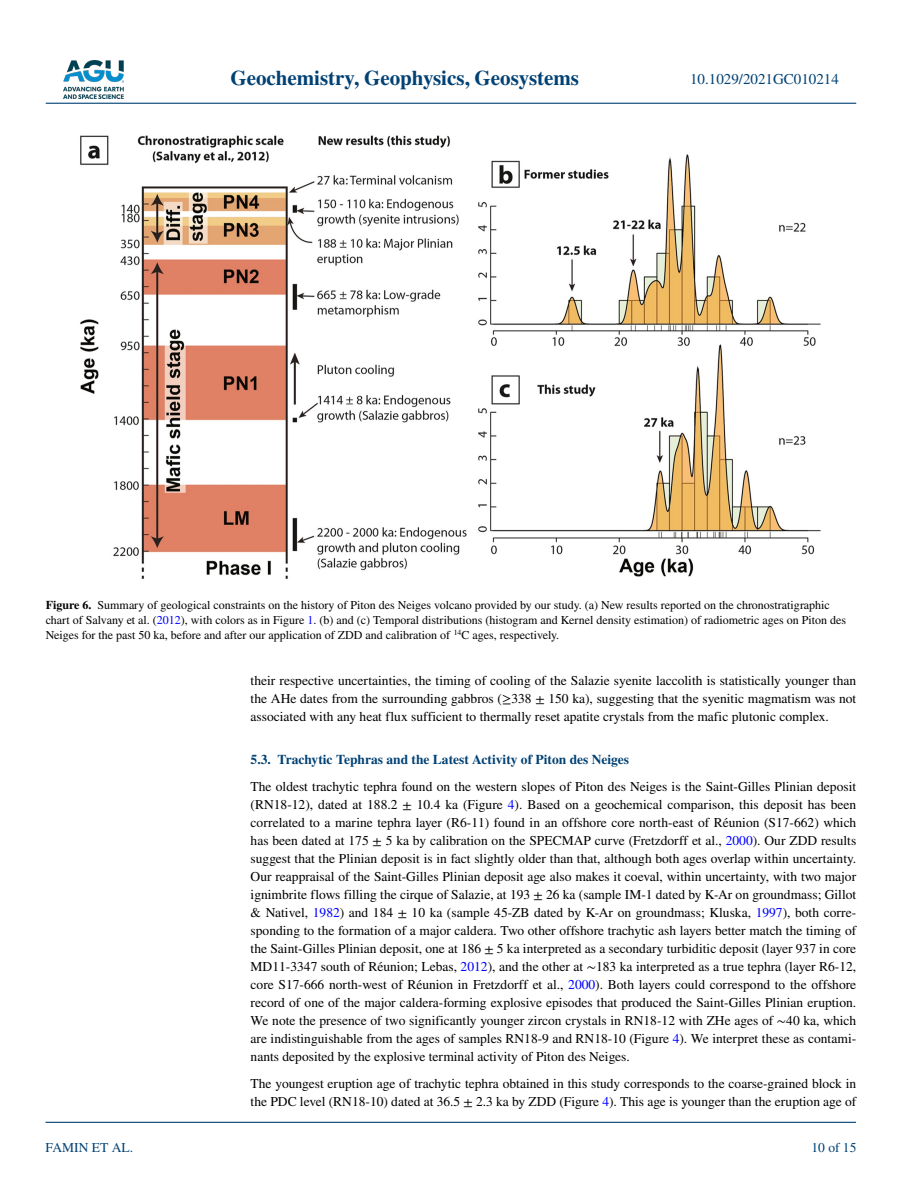
<style>
.page{position:relative;width:902px;height:1183px;background:#fff}
.page>*{position:absolute;margin:0;border:0;box-sizing:border-box;transform-origin:0 0}
.t1{font:700 21px "STIX";color:#004174}
.t2{font:15px "STIX";color:#004174}
.t3{font:13.5px/18px "STIX";color:#000;text-align:justify}
.t4{font:700 13.5px "STIX";color:#004174}
.t5{font:13.5px "STIX";color:#004174}
.t6{font:12px/15px "STIX";color:#000}
.s1{font-weight:700}
.s2{color:#00f}
</style>
<div class="page">
<img style="left:63px;top:60px;width:60px;height:39px">
<hr style="left:46px;top:103px;width:810px;height:1px;background:#004174">
<hr style="left:45px;top:1121px;width:810px;height:1px;background:#004174">
<img style="left:80px;top:135px;width:741px;height:445px">
<h1 class="t1" style="left:230px;top:66px;width:350px">Geochemistry, Geophysics, Geosystems</h1>
<p class="t2" style="left:690px;top:69px;width:150px">10.1029/2021GC010214</p>
<p class="t6" style="left:46px;top:598px;width:801px"><span class="s1">Figure 6.</span> Summary of geological constraints on the history of Piton des Neiges volcano provided by our study. (a) New results reported on the chronostratigraphic chart of Salvany et al. (<span class="s2">2012</span>), with colors as in Figure <span class="s2">1</span>. (b) and (c) Temporal distributions (histogram and Kernel density estimation) of radiometric ages on Piton des<br>Neiges for the past 50 ka, before and after our application of ZDD and calibration of <sup>14</sup>C ages, respectively.</p>
<p class="t5" style="left:45px;top:1138px;width:89px">FAMIN ET AL.</p>
<p class="t3" style="left:250px;top:671px;width:607px">their respective uncertainties, the timing of cooling of the Salazie syenite laccolith is statistically younger than the AHe dates from the surrounding gabbros (≥338 ± 150 ka), suggesting that the syenitic magmatism was not associated with any heat flux sufficient to thermally reset apatite crystals from the mafic plutonic complex.</p>
<p class="t4" style="left:250px;top:751px;width:380px">5.3. Trachytic Tephras and the Latest Activity of Piton des Neiges</p>
<p class="t3" style="left:250px;top:778px;width:607px">The oldest trachytic tephra found on the western slopes of Piton des Neiges is the Saint-Gilles Plinian deposit (RN18-12), dated at 188.2 ± 10.4 ka (Figure <span class="s2">4</span>). Based on a geochemical comparison, this deposit has been correlated to a marine tephra layer (R6-11) found in an offshore core north-east of Réunion (S17-662) which has been dated at 175 ± 5 ka by calibration on the SPECMAP curve (Fretzdorff et al., <span class="s2">2000</span>). Our ZDD results suggest that the Plinian deposit is in fact slightly older than that, although both ages overlap within uncertainty.<br>Our reappraisal of the Saint-Gilles Plinian deposit age also makes it coeval, within uncertainty, with two major ignimbrite flows filling the cirque of Salazie, at 193 ± 26 ka (sample IM-1 dated by K-Ar on groundmass; Gillot &amp; Nativel, <span class="s2">1982</span>) and 184 ± 10 ka (sample 45-ZB dated by K-Ar on groundmass; Kluska, <span class="s2">1997</span>), both corre&shy;sponding to the formation of a major caldera. Two other offshore trachytic ash layers better match the timing of the Saint-Gilles Plinian deposit, one at 186 ± 5 ka interpreted as a secondary turbiditic deposit (layer 937 in core MD11-3347 south of Réunion; Lebas, <span class="s2">2012</span>), and the other at ∼183 ka interpreted as a true tephra (layer R6-12, core S17-666 north-west of Réunion in Fretzdorff et al., <span class="s2">2000</span>). Both layers could correspond to the offshore record of one of the major caldera-forming explosive episodes that produced the Saint-Gilles Plinian eruption.<br>We note the presence of two significantly younger zircon crystals in RN18-12 with ZHe ages of ∼40 ka, which are indistinguishable from the ages of samples RN18-9 and RN18-10 (Figure <span class="s2">4</span>). We interpret these as contami&shy;nants deposited by the explosive terminal activity of Piton des Neiges.</p>
<p class="t3" style="left:250px;top:1075px;width:607px">The youngest eruption age of trachytic tephra obtained in this study corresponds to the coarse-grained block in the PDC level (RN18-10) dated at 36.5 ± 2.3 ka by ZDD (Figure <span class="s2">4</span>). This age is younger than the eruption age of</p>
<p class="t5" style="left:811px;top:1138px;width:46px">10 of 15</p>
</div>
